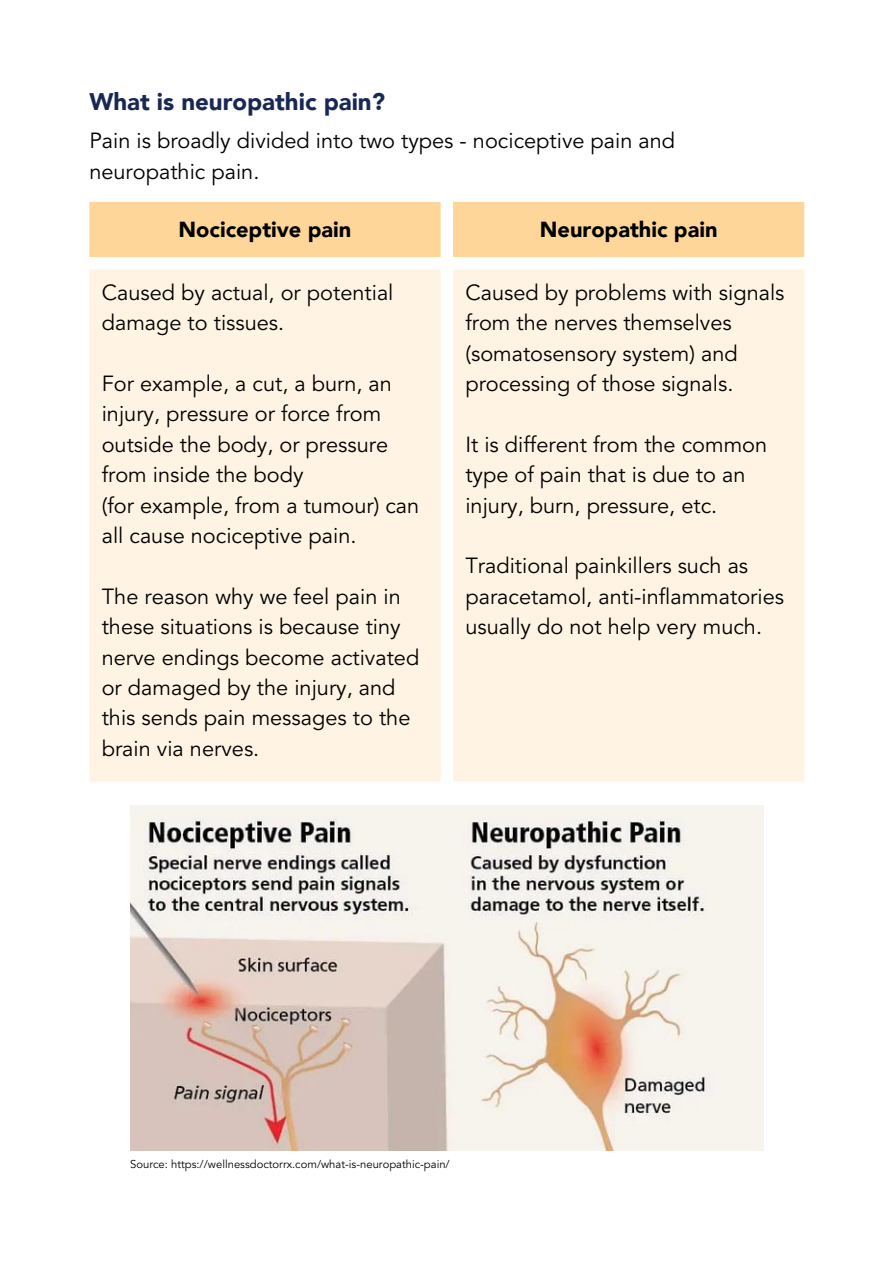
<style>
.page{position:relative;width:894px;height:1264px;background:#fff}
.page>*{position:absolute;margin:0;border:0;box-sizing:border-box;transform-origin:0 0}
.t1{font:900 24px "Avenir LT";color:#182853}
.t2{font:21.75px/30.3px "Avenir LT Std";color:#000}
.t3{font:900 21.75px "Avenir LT";color:#000}
.t4{font:11.25px "Avenir LT Std";color:#000}
</style>
<div class="page">
<div style="left:89px;top:202px;width:715px;height:55px;background:#ffd699"></div>
<div style="left:89px;top:269px;width:715px;height:512px;background:#fff4e3"></div>
<img style="left:130px;top:805px;width:632px;height:345px">
<p class="t1" style="left:89px;top:88px;width:297px">What is neuropathic pain?</p>
<p class="t2" style="left:89px;top:126px;width:587px;line-height:31.5px">Pain is broadly divided into two types - nociceptive pain and neuropathic pain.</p>
<h1 class="t3" style="left:178px;top:216px;width:174px">Nociceptive pain</h1>
<h2 class="t3" style="left:539px;top:216px;width:179px">Neuropathic pain</h2>
<p class="t2" style="left:102px;top:279px;width:293px">Caused by actual, or potential damage to tissues.</p>
<p class="t2" style="left:102px;top:370px;width:292px">For example, a cut, a burn, an injury, pressure or force from outside the body, or pressure from inside the body</p>
<p class="t2" style="left:102px;top:492px;width:319px">(for example, from a tumour) can all cause nociceptive pain.</p>
<p class="t2" style="left:102px;top:583px;width:319px">The reason why we feel pain in these situations is because tiny nerve endings become activated or damaged by the injury, and this sends pain messages to the brain via nerves.</p>
<p class="t2" style="left:465px;top:279px;width:320px">Caused by problems with signals from the nerves themselves (somatosensory system) and processing of those signals.</p>
<p class="t2" style="left:465px;top:431px;width:303px">It is different from the common type of pain that is due to an injury, burn, pressure, etc.</p>
<p class="t2" style="left:465px;top:552px;width:320px">Traditional painkillers such as paracetamol, anti-inflammatories usually do not help very much.</p>
<p class="t4" style="left:130px;top:1158px;width:321px">Source: https://wellnessdoctorrx.com/what-is-neuropathic-pain/</p>
</div>
